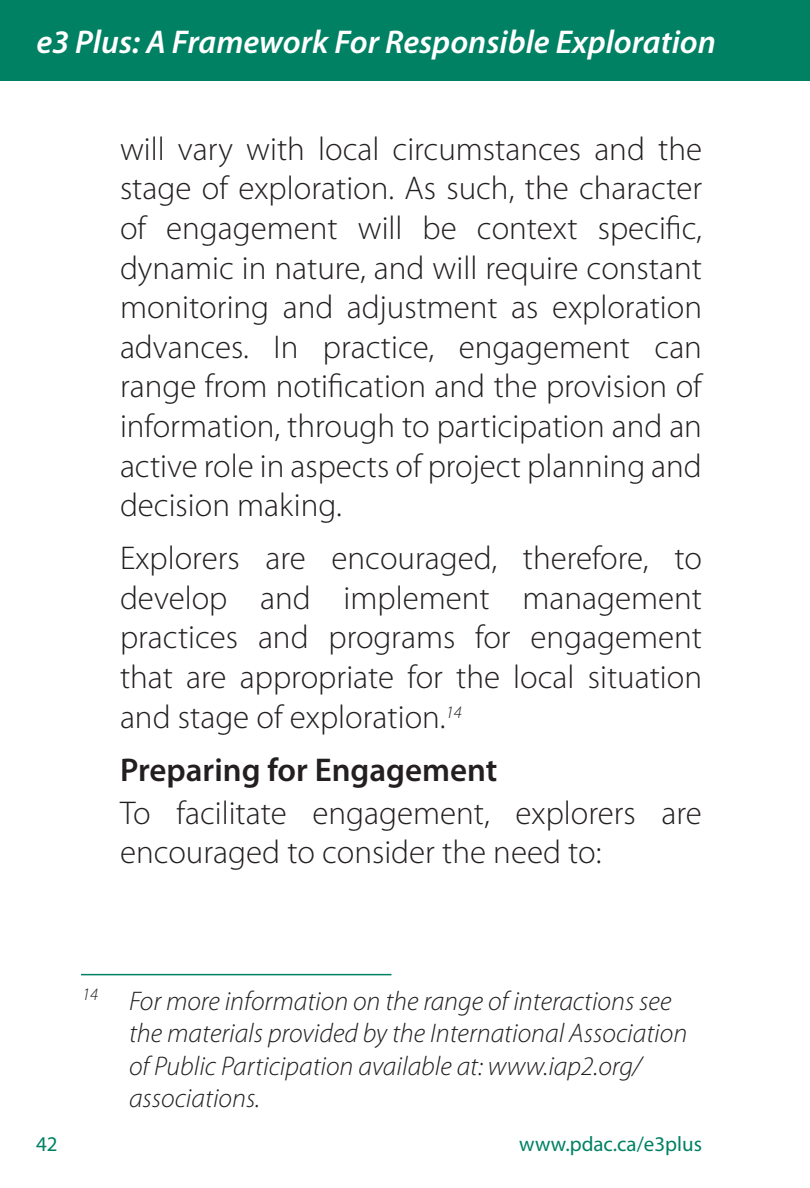
<style>
.page{position:relative;width:810px;height:1188px;background:#fff}
.page>*{position:absolute;margin:0;border:0;box-sizing:border-box;transform-origin:0 0}
.t1{font:300 33px/39.6px "Myriad Pro";color:#231f20;text-align:justify}
.t2{font:italic 600 33px "Myriad Pro";color:#fff}
.t3{font:600 33px "Myriad Pro";color:#231f20}
.t4{font:italic 300 27px/32.4px "Myriad Pro";color:#231f20}
.t5{font:21px "Myriad Pro";color:#008164}
</style>
<div class="page">
<hr style="left:81px;top:974px;width:311px;height:1px;background:#008164">
<div style="left:0;top:0;width:810px;height:81px;background:#008164"></div>
<p class="t2" style="left:36px;top:24px;width:681px">e3 Plus: A Framework For Responsible Exploration</p>
<p class="t1" style="left:120px;top:130px;width:584px">will vary with local circumstances and the stage of exploration. As such, the character of engagement will be context specific, dynamic in nature, and will require constant monitoring and adjustment as exploration advances. In practice, engagement can range from notification and the provision of information, through to participation and an active role in aspects of project planning and decision making.</p>
<p class="t1" style="left:120px;top:539px;width:584px">Explorers are encouraged, therefore, to develop and implement management practices and programs for engagement that are appropriate for the local situation and stage of exploration.<sup>14</sup></p>
<p class="t3" style="left:120px;top:751px;width:379px">Preparing for Engagement</p>
<p class="t1" style="left:120px;top:794px;width:583px">To facilitate engagement, explorers are encouraged to consider the need to:</p>
<p class="t4" style="left:129px;top:985px;width:560px;text-indent:-47px"><sup>14</sup> For more information on the range of interactions see the materials provided by the International Association of Public Participation available at: www.iap2.org/ associations.</p>
<p class="t5" style="left:36px;top:1133px;width:23px">42</p>
<p class="t5" style="left:519px;top:1133px;width:184px">www.pdac.ca/e3plus</p>
</div>
